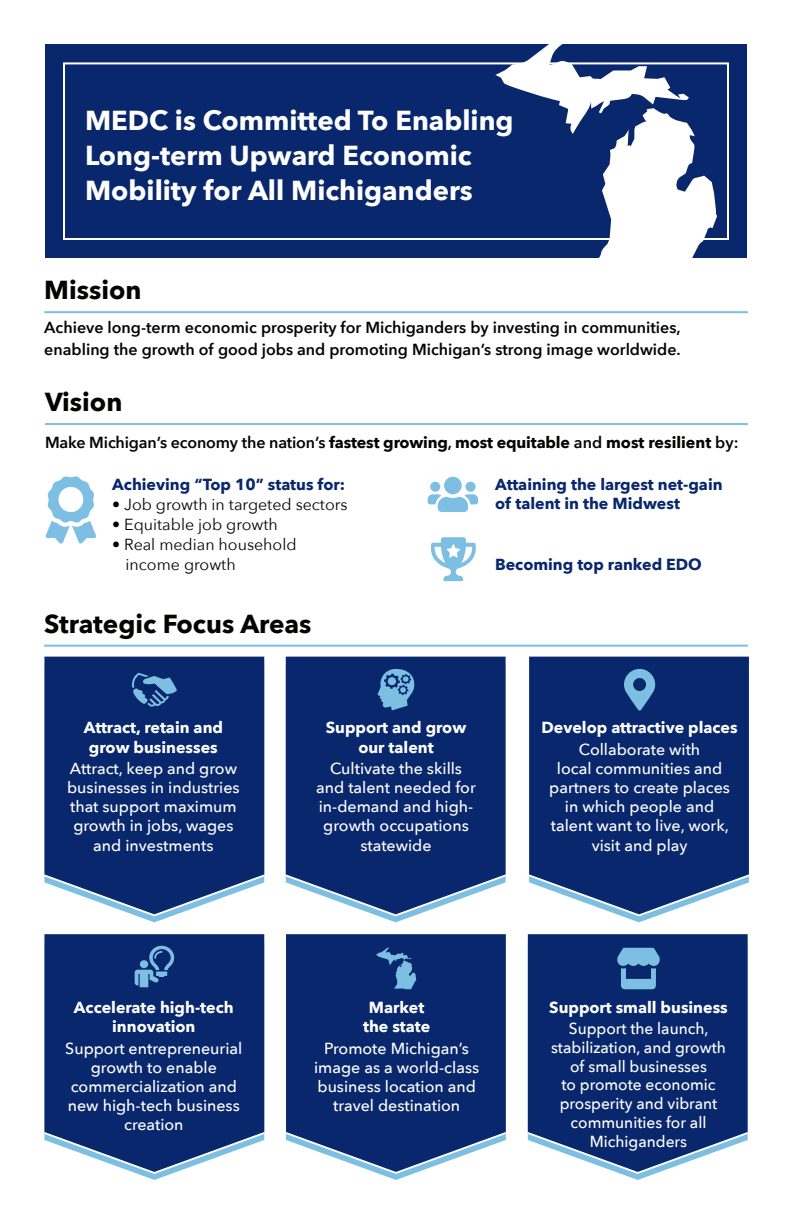
<style>
.page{position:relative;width:792px;height:1224px;background:#fff}
.page>*{position:absolute;margin:0;border:0;box-sizing:border-box;transform-origin:0 0}
.t1{font:700 27.4px/34.6px "Avenir Next";color:#fff}
.t2{font:700 26px "Avenir Next";color:#040503}
.t3{font:500 16px/19.2px "Avenir Next";color:#fff;text-align:center}
.t4{font:600 16px/22px "Avenir Next";color:#040503}
.t5{font:700 16px/19.2px "Avenir Next";color:#fff;text-align:center}
.t6{font:700 16px/19.2px "Avenir Next";color:#08276c}
.t7{font:700 16px "Avenir Next";letter-spacing:-.01em;color:#040503}
.t8{font:16px/20px "Avenir Next";color:#040503}
.s1{font-weight:600}
</style>
<div class="page">
<hr style="left:44px;top:311px;width:704px;height:2px;background:#7cbfe3">
<hr style="left:45px;top:423px;width:703px;height:2px;background:#7cbfe3">
<svg style="left:428px;top:477px;width:50px;height:35px"></svg>
<svg style="left:45px;top:476px;width:51px;height:68px"></svg>
<svg style="left:44px;top:657px;width:220px;height:257px;background:#193777"></svg>
<svg style="left:44px;top:934px;width:220px;height:238px;background:#1a3878"></svg>
<svg style="left:286px;top:657px;width:220px;height:257px;background:#193777"></svg>
<svg style="left:286px;top:934px;width:220px;height:238px;background:#1a3878"></svg>
<svg style="left:528px;top:934px;width:220px;height:238px;background:#1a3878"></svg>
<svg style="left:529px;top:657px;width:220px;height:257px;background:#183676"></svg>
<hr style="left:44px;top:645px;width:704px;height:2px;background:#7cbfe3">
<svg style="left:132px;top:673px;width:45px;height:35px;background:#336098"></svg>
<svg style="left:378px;top:669px;width:38px;height:41px;background:#4b80b1"></svg>
<svg style="left:624px;top:669px;width:31px;height:41px"></svg>
<svg style="left:135px;top:946px;width:39px;height:41px;background:#346199"></svg>
<svg style="left:376px;top:948px;width:40px;height:41px;background:#335f98"></svg>
<div style="left:45px;top:44px;width:702px;height:214px;background:#08276c"></div>
<div style="left:63px;top:62px;width:666px;height:178px;border:2px solid #fff"></div>
<svg style="left:495px;top:44px;width:222px;height:214px"></svg>
<svg style="left:431px;top:537px;width:45px;height:44px"></svg>
<svg style="left:616px;top:948px;width:45px;height:41px;background:#4e83b4"></svg>
<h1 class="t1" style="left:85px;top:103px;width:430px">MEDC is Committed To Enabling<br>Long-term Upward Economic<br>Mobility for All Michiganders</h1>
<h2 class="t2" style="left:44px;top:268px;width:99px">Mission</h2>
<p class="t4" style="left:44px;top:316px;width:638px">Achieve long-term economic prosperity for Michiganders by investing in communities, enabling the growth of good jobs and promoting Michigan’s strong image worldwide.</p>
<h2 class="t2" style="left:45px;top:379px;width:79px">Vision</h2>
<p class="t7" style="left:45px;top:428px;width:695px"><span class="s1">Make Michigan’s economy the nation’s</span> fastest growing<span class="s1">,</span> most equitable <span class="s1">and</span> most resilient <span class="s1">by:</span></p>
<p class="t6" style="left:112px;top:475px;width:234px">Achieving “Top 10” status for:</p>
<p class="t8" style="left:112px;top:494px;width:237px">• Job growth in targeted sectors</p>
<p class="t8" style="left:112px;top:514px;width:167px">• Equitable job growth</p>
<p class="t8" style="left:126px;top:534px;width:172px;text-indent:-13px">• Real median household income growth</p>
<h2 class="t2" style="left:44px;top:601px;width:269px">Strategic Focus Areas</h2>
<p class="t6" style="left:495px;top:475px;width:229px">Attaining the largest net-gain of talent in the Midwest</p>
<p class="t6" style="left:495px;top:554px;width:208px">Becoming top ranked EDO</p>
<p class="t5" style="left:84px;top:718px;width:141px">Attract, retain and grow businesses</p>
<p class="t3" style="left:67px;top:758px;width:174px">Attract, keep and grow businesses in industries that support maximum growth in jobs, wages and investments</p>
<p class="t5" style="left:326px;top:718px;width:142px">Support and grow our talent</p>
<p class="t3" style="left:316px;top:758px;width:161px">Cultivate the skills and talent needed for in-demand and high&shy;growth occupations statewide</p>
<p class="t5" style="left:541px;top:718px;width:198px">Develop attractive places</p>
<p class="t3" style="left:549px;top:739px;width:182px">Collaborate with<br>local communities and partners to create places in which people and talent want to live, work, visit and play</p>
<p class="t5" style="left:74px;top:998px;width:161px">Accelerate high-tech innovation</p>
<p class="t3" style="left:65px;top:1038px;width:179px">Support entrepreneurial growth to enable commercialization and new high-tech business creation</p>
<p class="t5" style="left:363px;top:998px;width:69px">Market the state</p>
<p class="t3" style="left:314px;top:1038px;width:167px">Promote Michigan’s image as a world-class business location and travel destination</p>
<p class="t5" style="left:549px;top:998px;width:180px">Support small business</p>
<p class="t3" style="left:551px;top:1019px;width:176px">Support the launch, stabilization, and growth of small businesses<br>to promote economic prosperity and vibrant communities for all<br>Michiganders</p>
</div>
